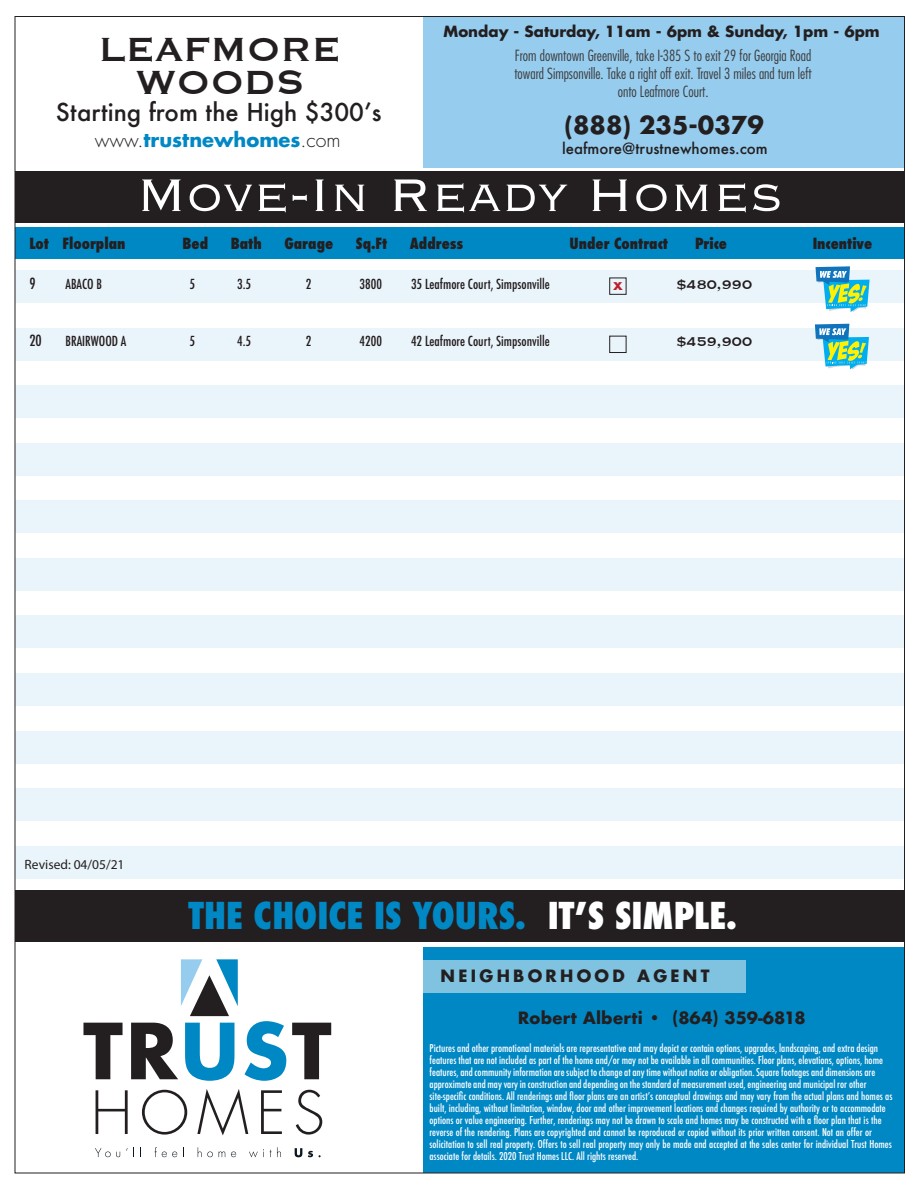
<style>
.page{position:relative;width:918px;height:1188px;background:#fff}
.page>*{position:absolute;margin:0;border:0;box-sizing:border-box;transform-origin:0 0}
.t1{font:300 60px "Copperplate";color:#fff}
.t2{font:43.5px/33px "Copperplate";color:#231f20;text-align:center}
.t3{font:800 condensed 36px "Futura";color:#0088c5}
.t4{font:500 24px "Futura";color:#231f20}
.t5{font:700 24px "Futura Std";color:#231f20}
.t6{font:700 19.5px "Futura Std";color:#0088c5}
.t7{font:700 18px "Copperplate";color:#be1d2c}
.t8{font:700 16.5px "Futura";color:#231f20}
.t9{font:700 16.5px "Futura Std";letter-spacing:.2em;color:#231f20}
.t10{font:16.5px "Copperplate";color:#231c1e}
.t11{font:300 condensed 15px/18px "Futura Std";color:#3e3e3f;text-align:center}
.t12{font:800 condensed 15px "Futura";color:#231f20}
.t13{font:700 15px "Futura Std";color:#231f20}
.t14{font:500 15px "Futura";color:#231f20}
.t15{font:500 condensed 15px "Futura";color:#231c1e}
.t16{font:500 condensed 13.5px "Futura";color:#231c1e}
.t17{font:13.5px "Myriad Pro";color:#231f20}
.t18{font:500 condensed 10.5px/12px "Futura";color:#fff}
.s1{font-weight:300;color:#231f20}
.s2{color:#fff}
</style>
<div class="page">
<div style="left:423px;top:947px;width:481px;height:226px;background:#0088c5"></div>
<div style="left:15px;top:172px;width:889px;height:51px;background:#231f20"></div>
<div style="left:15px;top:890px;width:889px;height:52px;background:#231f20"></div>
<div style="left:15px;top:227px;width:889px;height:32px;background:#0088c5"></div>
<div style="left:15px;top:270px;width:889px;height:33px;background:#eaf5fb"></div>
<div style="left:15px;top:328px;width:889px;height:33px;background:#eaf5fb"></div>
<div style="left:15px;top:385px;width:889px;height:33px;background:#eaf5fb"></div>
<div style="left:15px;top:443px;width:889px;height:33px;background:#eaf5fb"></div>
<div style="left:15px;top:501px;width:889px;height:32px;background:#eaf5fb"></div>
<div style="left:15px;top:558px;width:889px;height:33px;background:#eaf5fb"></div>
<div style="left:15px;top:616px;width:889px;height:32px;background:#eaf5fb"></div>
<div style="left:15px;top:673px;width:889px;height:33px;background:#eaf5fb"></div>
<div style="left:15px;top:731px;width:889px;height:32px;background:#eaf5fb"></div>
<div style="left:15px;top:788px;width:889px;height:33px;background:#eaf5fb"></div>
<div style="left:15px;top:846px;width:889px;height:32px;background:#eaf5fb"></div>
<div style="left:423px;top:16px;width:481px;height:152px;background:#96ccee"></div>
<svg style="left:96px;top:1090px;width:32px;height:44px"></svg>
<svg style="left:142px;top:1090px;width:45px;height:45px"></svg>
<svg style="left:197px;top:1089px;width:51px;height:46px"></svg>
<svg style="left:261px;top:1090px;width:21px;height:44px"></svg>
<svg style="left:296px;top:1090px;width:26px;height:45px"></svg>
<svg style="left:83px;top:1023px;width:40px;height:56px"></svg>
<svg style="left:131px;top:1023px;width:47px;height:56px"></svg>
<svg style="left:185px;top:1023px;width:50px;height:58px"></svg>
<svg style="left:244px;top:1021px;width:42px;height:60px"></svg>
<svg style="left:292px;top:1023px;width:39px;height:56px"></svg>
<svg style="left:95px;top:1148px;width:25px;height:9px"></svg>
<svg style="left:154px;top:1147px;width:23px;height:10px"></svg>
<svg style="left:198px;top:1147px;width:15px;height:10px"></svg>
<svg style="left:219px;top:1152px;width:6px;height:5px"></svg>
<svg style="left:231px;top:1152px;width:5px;height:5px"></svg>
<svg style="left:249px;top:1149px;width:15px;height:8px"></svg>
<svg style="left:270px;top:1147px;width:11px;height:10px"></svg>
<svg style="left:295px;top:1148px;width:7px;height:9px"></svg>
<svg style="left:308px;top:1151px;width:5px;height:6px"></svg>
<svg style="left:181px;top:959px;width:57px;height:57px"></svg>
<div style="left:609px;top:278px;width:18px;height:17px;border:1px solid #231f20"></div>
<div style="left:609px;top:336px;width:18px;height:17px;border:1px solid #231f20"></div>
<div style="left:423px;top:960px;width:323px;height:33px;background:#7fc3e1"></div>
<svg style="left:816px;top:266px;width:54px;height:46px"></svg>
<svg style="left:815px;top:324px;width:54px;height:46px"></svg>
<h2 class="t2" style="left:99px;top:31px;width:243px">LEAFMORE<br>WOODS</h2>
<h3 class="t4" style="left:56px;top:96px;width:327px">Starting from the High $300ʼs</h3>
<h3 class="t6" style="left:95px;top:126px;width:247px"><span class="s1">www.</span>trustnewhomes<span class="s1">.com</span></h3>
<h3 class="t13" style="left:444px;top:21px;width:438px">Monday - Saturday, 11am - 6pm &amp; Sunday, 1pm - 6pm</h3>
<h3 class="t11" style="left:514px;top:47px;width:299px">From downtown Greenville, take I-385 S to exit 29 for Georgia Road toward Simpsonville. Take a right off exit. Travel 3 miles and turn left onto Leafmore Court.</h3>
<h3 class="t5" style="left:565px;top:109px;width:201px">(888) 235-0379</h3>
<h3 class="t14" style="left:562px;top:138px;width:207px">leafmore@trustnewhomes.com</h3>
<h1 class="t1" style="left:136px;top:156px;width:648px">Move-In Ready Homes</h1>
<h3 class="t12" style="left:29px;top:233px;width:98px">Lot Floorplan</h3>
<h3 class="t12" style="left:183px;top:233px;width:27px">Bed</h3>
<h3 class="t12" style="left:231px;top:233px;width:33px">Bath</h3>
<h3 class="t12" style="left:284px;top:233px;width:50px">Garage</h3>
<h3 class="t12" style="left:356px;top:233px;width:33px">Sq.Ft</h3>
<h3 class="t12" style="left:410px;top:233px;width:55px">Address</h3>
<h3 class="t12" style="left:569px;top:233px;width:100px">Under Contract</h3>
<h3 class="t12" style="left:695px;top:233px;width:34px">Price</h3>
<h3 class="t12" style="left:813px;top:233px;width:61px">Incentive</h3>
<h3 class="t15" style="left:29px;top:274px;width:8px">9</h3>
<p class="t16" style="left:66px;top:275px;width:38px">ABACO B</p>
<p class="t16" style="left:190px;top:275px;width:7px">5</p>
<p class="t16" style="left:237px;top:275px;width:15px">3.5</p>
<p class="t16" style="left:306px;top:275px;width:7px">2</p>
<p class="t16" style="left:360px;top:275px;width:24px">3800</p>
<p class="t16" style="left:411px;top:275px;width:140px">35 Leafmore Court, Simpsonville</p>
<h3 class="t10" style="left:677px;top:274px;width:77px">$480,990</h3>
<h3 class="t7" style="left:613px;top:273px;width:12px">x</h3>
<h3 class="t15" style="left:29px;top:331px;width:14px">20</h3>
<p class="t16" style="left:66px;top:332px;width:62px">BRAIRWOOD A</p>
<p class="t16" style="left:190px;top:332px;width:7px">5</p>
<p class="t16" style="left:237px;top:332px;width:15px">4.5</p>
<p class="t16" style="left:306px;top:332px;width:7px">2</p>
<p class="t16" style="left:360px;top:332px;width:24px">4200</p>
<p class="t16" style="left:411px;top:332px;width:140px">42 Leafmore Court, Simpsonville</p>
<h3 class="t10" style="left:677px;top:331px;width:77px">$459,900</h3>
<p class="t17" style="left:25px;top:856px;width:101px">Revised: 04/05/21</p>
<h3 class="t3" style="left:188px;top:892px;width:550px">THE CHOICE IS YOURS. <span class="s2">ITʼS SIMPLE.</span></h3>
<h3 class="t9" style="left:441px;top:965px;width:270px">NEIGHBORHOOD AGENT</h3>
<h3 class="t8" style="left:518px;top:1006px;width:289px">Robert Alberti • (864) 359-6818</h3>
<p class="t18" style="left:429px;top:1043px;width:465px">Pictures and other promotional materials are representative and may depict or contain options, upgrades, landscaping, and extra design features that are not included as part of the home and/or may not be available in all communities. Floor plans, elevations, options, home features, and community information are subject to change at any time without notice or obligation. Square footages and dimensions are approximate and may vary in construction and depending on the standard of measurement used, engineering and municipal ror other site-specific conditions. All renderings and floor plans are an artistʼs conceptual drawings and may vary from the actual plans and homes as built, including, without limitation, window, door and other improvement locations and changes required by authority or to accommodate options or value engineering. Further, renderings may not be drawn to scale and homes may be constructed with a floor plan that is the reverse of the rendering. Plans are copyrighted and cannot be reproduced or copied without its prior written consent. Not an offer or solicitation to sell real property. Offers to sell real property may only be made and accepted at the sales center for individual Trust Homes associate for details. 2020 Trust Homes LLC. All rights reserved.</p>
</div>
